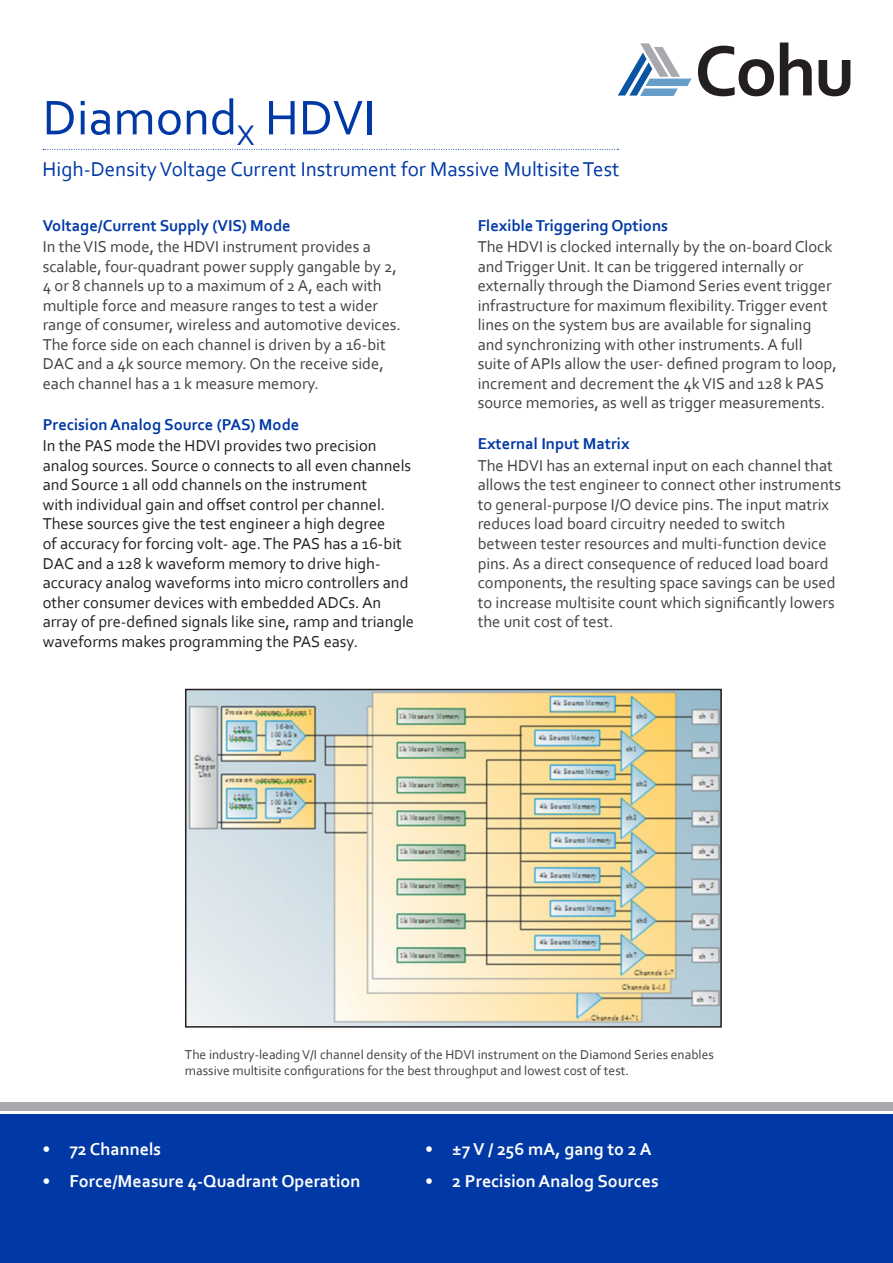
<style>
.page{position:relative;width:893px;height:1263px;background:#fff}
.page>*{position:absolute;margin:0;border:0;box-sizing:border-box;transform-origin:0 0}
.t1{font:51px "Corbel";color:#0039a6}
.t2{font:21px "Corbel";color:#0039a6}
.t3{font:700 18px "Corbel";color:#fff}
.t4{font:16.5px/19.5px "Corbel";color:#414042}
.t5{font:16.5px/19.5px "Corbel";color:#231f20}
.Specs_title_pg2{font:700 16.5px "Corbel";color:#0039a6}
.t6{font:13.5px/16.5px "Corbel";color:#414042}
</style>
<div class="page">
<svg style="left:618px;top:43px;width:73px;height:53px"></svg>
<svg style="left:698px;top:46px;width:76px;height:50px"></svg>
<svg style="left:780px;top:43px;width:32px;height:52px"></svg>
<svg style="left:819px;top:60px;width:31px;height:36px"></svg>
<svg style="left:43px;top:149px;width:575px;height:1px"></svg>
<div style="left:0;top:1114px;width:893px;height:149px;background:#0039a6"></div>
<div style="left:0;top:1103px;width:893px;height:8px;background:#a7a9ac"></div>
<img style="left:188px;top:692px;width:531px;height:332px">
<div style="left:185px;top:689px;width:537px;height:338px;border:2px solid #231f20"></div>
<h1 class="t1" style="left:43px;top:86px;width:335px">Diamond<sub>X</sub> HDVI</h1>
<p class="t2" style="left:43px;top:156px;width:578px">High-Density Voltage Current Instrument for Massive Multisite Test</p>
<p class="Specs_title_pg2" style="left:43px;top:215px;width:250px">Voltage/Current Supply (VIS) Mode</p>
<p class="t4" style="left:43px;top:237px;width:360px">In the VIS mode, the HDVI instrument provides a scalable, four-quadrant power supply gangable by 2, 4 or 8 channels up to a maximum of 2 A, each with multiple force and measure ranges to test a wider range of consumer, wireless and automotive devices.<br>The force side on each channel is driven by a 16-bit DAC and a 4k source memory. On the receive side, each channel has a 1 k measure memory.</p>
<p class="Specs_title_pg2" style="left:43px;top:414px;width:258px">Precision Analog Source (PAS) Mode</p>
<p class="t5" style="left:43px;top:436px;width:373px">In the PAS mode the HDVI provides two precision analog sources. Source 0 connects to all even channels and Source 1 all odd channels on the instrument<br>with individual gain and offset control per channel.<br>These sources give the test engineer a high degree<br>of accuracy for forcing volt- age. The PAS has a 16-bit DAC and a 128 k waveform memory to drive high&shy;accuracy analog waveforms into micro controllers and other consumer devices with embedded ADCs. An array of pre-defined signals like sine, ramp and triangle waveforms makes programming the PAS easy.</p>
<p class="Specs_title_pg2" style="left:478px;top:215px;width:192px">Flexible Triggering Options</p>
<p class="t4" style="left:478px;top:237px;width:361px">The HDVI is clocked internally by the on-board Clock and Trigger Unit. It can be triggered internally or externally through the Diamond Series event trigger infrastructure for maximum flexibility. Trigger event lines on the system bus are available for signaling and synchronizing with other instruments. A full suite of APIs allow the user- defined program to loop, increment and decrement the 4k VIS and 128 k PAS source memories, as well as trigger measurements.</p>
<p class="Specs_title_pg2" style="left:478px;top:434px;width:153px">External Input Matrix</p>
<p class="t4" style="left:478px;top:455px;width:365px">The HDVI has an external input on each channel that allows the test engineer to connect other instruments to general-purpose I/O device pins. The input matrix reduces load board circuitry needed to switch between tester resources and multi-function device pins. As a direct consequence of reduced load board components, the resulting space savings can be used to increase multisite count which significantly lowers the unit cost of test.</p>
<p class="t6" style="left:185px;top:1046px;width:530px">The industry-leading V/I channel density of the HDVI instrument on the Diamond Series enables massive multisite configurations for the best throughput and lowest cost of test.</p>
<p class="t3" style="left:43px;top:1138px;width:120px">• 72 Channels</p>
<p class="t3" style="left:43px;top:1170px;width:319px">• Force/Measure 4-Quadrant Operation</p>
<p class="t3" style="left:425px;top:1138px;width:228px">• ±7 V / 256 mA, gang to 2 A</p>
<p class="t3" style="left:425px;top:1170px;width:235px">• 2 Precision Analog Sources</p>
</div>
